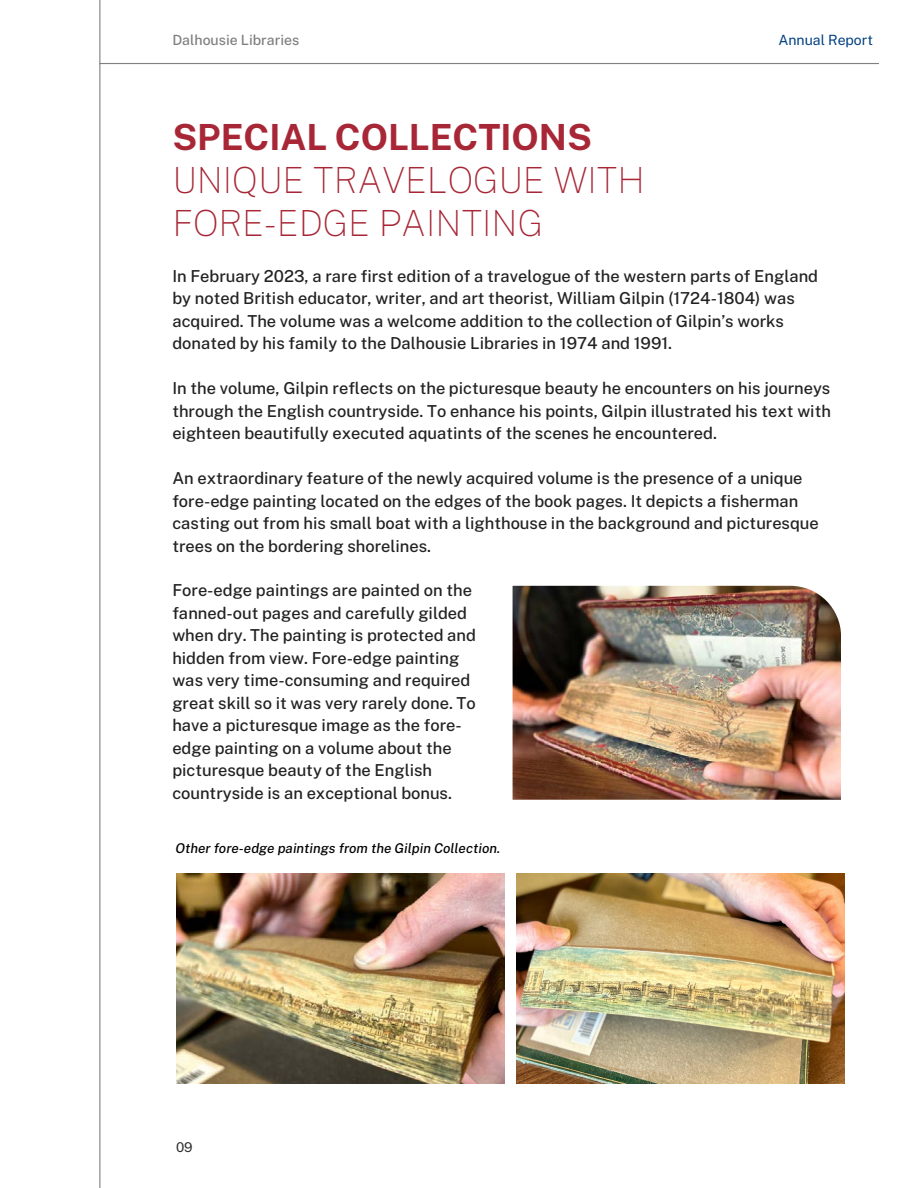
<style>
.page{position:relative;width:918px;height:1188px;background:#fff}
.page>*{position:absolute;margin:0;border:0;box-sizing:border-box;transform-origin:0 0}
.t1{font:100 36px/42.8px "Public Sans";color:#a82736}
.t2{font:700 36px "Public Sans";color:#a82736}
.t3{font:500 16.5px/22.5px "Public Sans";color:#222}
.t4{font:500 14.1px "Public Sans";color:#808080}
.t5{font:14.1px "Public Sans";color:#004082}
.t6{font:italic 500 13.5px "Public Sans";color:#000}
.t7{font:13.5px "Public Sans";color:#2b2b2b}
</style>
<div class="page">
<hr style="left:99px;top:0;width:1px;height:1188px;background:#808080">
<hr style="left:99px;top:63px;width:780px;height:1px;background:#808080">
<img style="left:513px;top:586px;width:328px;height:214px">
<img style="left:176px;top:873px;width:328px;height:211px">
<img style="left:516px;top:873px;width:329px;height:211px">
<p class="t4" style="left:172px;top:31px;width:128px">Dalhousie Libraries</p>
<p class="t5" style="left:778px;top:31px;width:96px">Annual Report</p>
<h1 class="t2" style="left:172px;top:116px;width:421px">SPECIAL COLLECTIONS</h1>
<h1 class="t1" style="left:172px;top:158px;width:474px">UNIQUE TRAVELOGUE WITH<br>FORE-EDGE PAINTING</h1>
<p class="t3" style="left:172px;top:265px;width:647px">In February 2023, a rare first edition of a travelogue of the western parts of England by noted British educator, writer, and art theorist, William Gilpin (1724-1804) was acquired. The volume was a welcome addition to the collection of Gilpin’s works donated by his family to the Dalhousie Libraries in 1974 and 1991.</p>
<p class="t3" style="left:172px;top:377px;width:660px;text-align:justify">In the volume, Gilpin reflects on the picturesque beauty he encounters on his journeys through the English countryside. To enhance his points, Gilpin illustrated his text with eighteen beautifully executed aquatints of the scenes he encountered.</p>
<p class="t3" style="left:172px;top:467px;width:648px">An extraordinary feature of the newly acquired volume is the presence of a unique fore-edge painting located on the edges of the book pages. It depicts a fisherman casting out from his small boat with a lighthouse in the background and picturesque trees on the bordering shorelines.</p>
<p class="t3" style="left:172px;top:579px;width:305px">Fore-edge paintings are painted on the fanned-out pages and carefully gilded when dry. The painting is protected and hidden from view. Fore-edge painting was very time-consuming and required great skill so it was very rarely done. To have a picturesque image as the fore&shy;edge painting on a volume about the picturesque beauty of the English countryside is an exceptional bonus.</p>
<p class="t6" style="left:175px;top:840px;width:326px">Other fore-edge paintings from the Gilpin Collection.</p>
<p class="t7" style="left:176px;top:1139px;width:18px">09</p>
</div>
